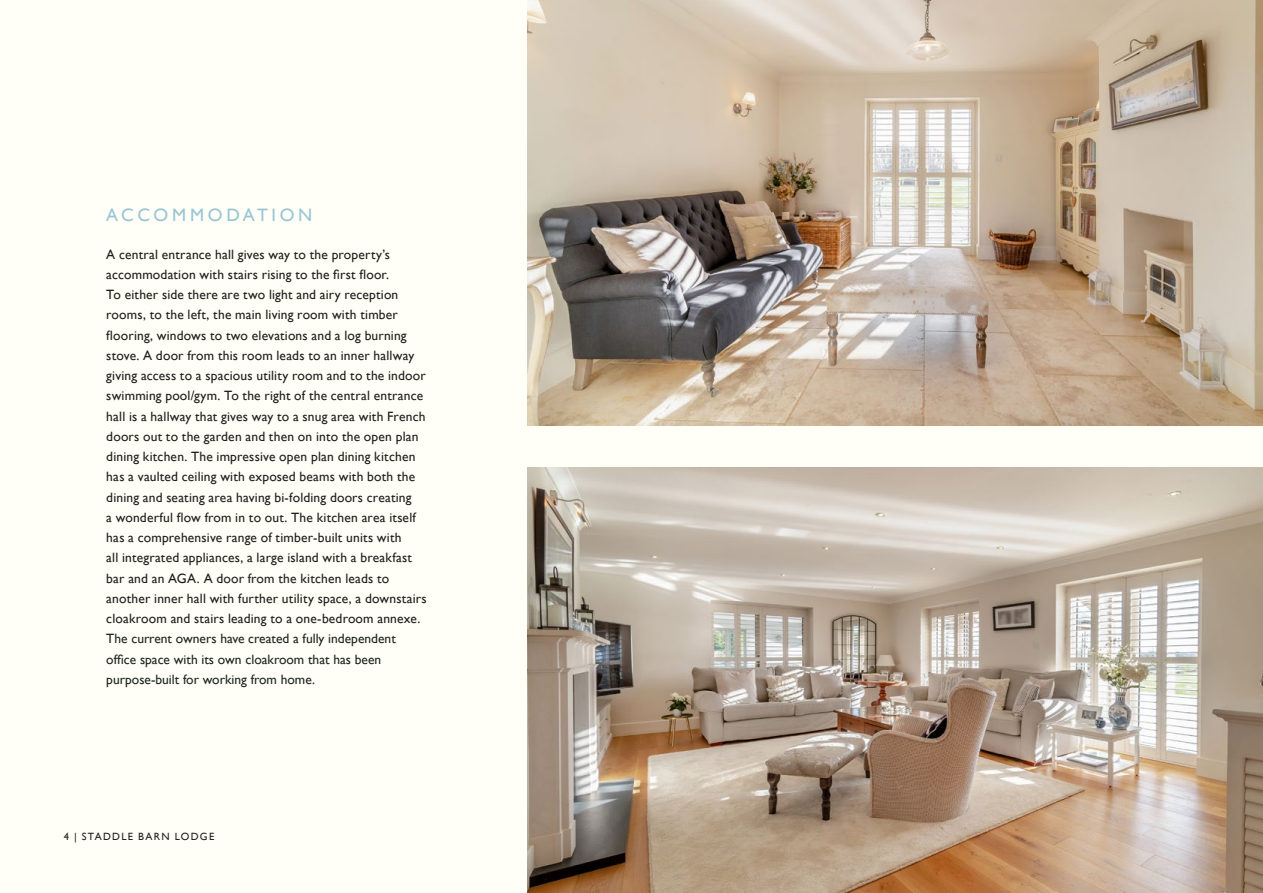
<style>
.page{position:relative;width:1263px;height:893px;background:#fffef7}
.page>*{position:absolute;margin:0;border:0;box-sizing:border-box;transform-origin:0 0}
.Small_headers{font:18px "Gill Sans";letter-spacing:.2em;color:#98c5d4}
.Body_copy{font:13.5px/20.2px "Gill Sans";letter-spacing:.01em;color:#1e1f1c}
.t1{font:10.5px "Gill Sans";letter-spacing:.125em;color:#1e1f1c}
.s1{color:#1c2720}
</style>
<div class="page">
<img style="left:528px;top:0;width:735px;height:425px">
<img style="left:528px;top:468px;width:735px;height:425px">
<p class="Small_headers" style="left:106px;top:205px;width:207px">ACCOMMODATION</p>
<p class="Body_copy" style="left:106px;top:244px;width:322px">A central entrance hall gives way to the property’s accommodation with stairs rising to the first floor.<br>To either side there are two light and airy reception rooms, to the left, the main living room with timber flooring, windows to two elevations and a log burning stove. A door from this room leads to an inner hallway giving access to a spacious utility room and to the indoor swimming pool/gym. To the right of the central entrance hall is a hallway that gives way to a snug area with French doors out to the garden and then on into the open plan dining kitchen. The impressive open plan dining kitchen has a vaulted ceiling with exposed beams with both the dining and seating area having bi-folding doors creating<br>a wonderful flow from in to out. The kitchen area itself has a comprehensive range of timber-built units with<br>all integrated appliances, a large island with a breakfast bar and an AGA. A door from the kitchen leads to another inner hall with further utility space, a downstairs cloakroom and stairs leading to a one-bedroom annexe.<br><span class="s1">The current owners have created a fully independent office space with its own cloakroom that has been purpose-built for working from home.</span></p>
<p class="t1" style="left:64px;top:830px;width:152px">4 | STADDLE BARN LODGE</p>
</div>
